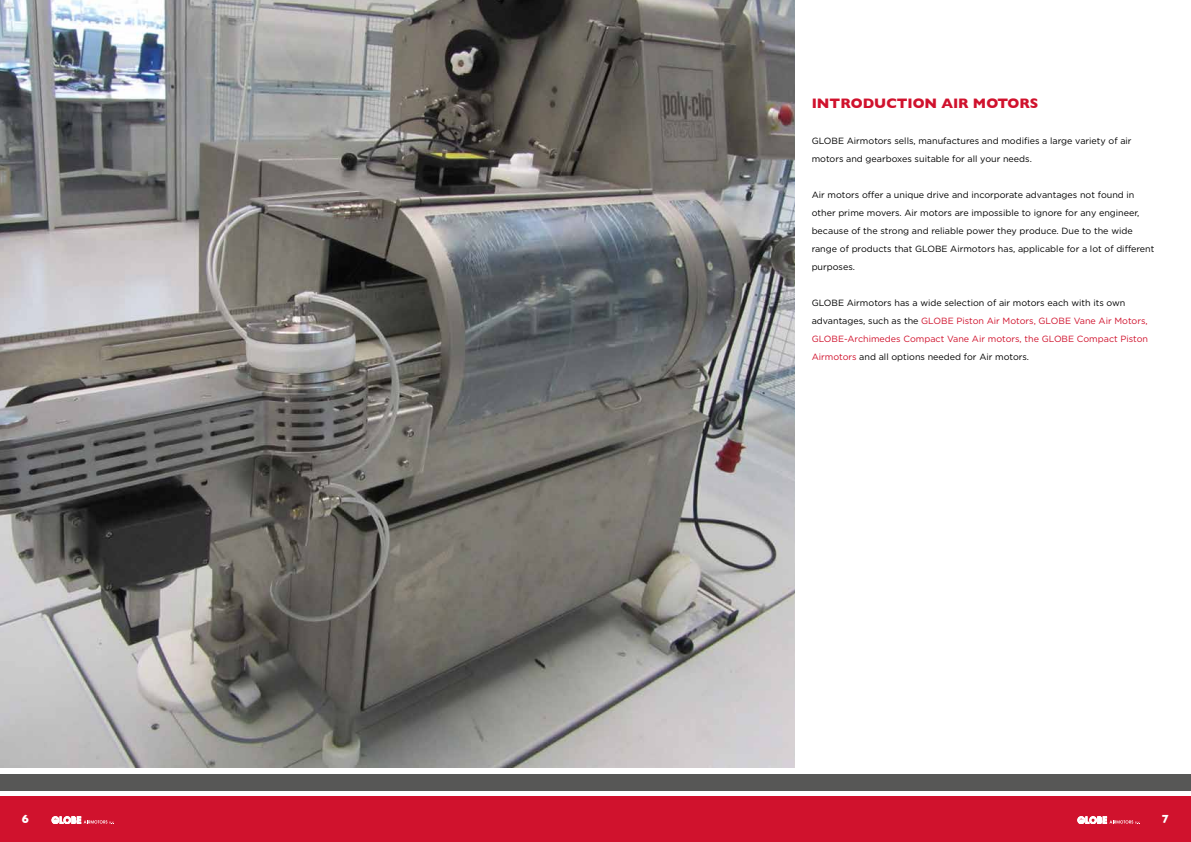
<style>
.page{position:relative;width:1191px;height:842px;background:#fff}
.page>*{position:absolute;margin:0;border:0;box-sizing:border-box;transform-origin:0 0}
.t1{font:700 14px "Gill Sans";color:#d0122d}
.t2{font:700 12px "Gill Sans";color:#fff}
.t3{font:9px/18px "Gotham";color:#000}
.s1{color:#d0122d}
</style>
<div class="page">
<div style="left:0;top:796px;width:1191px;height:46px;background:#d0122d"></div>
<div style="left:0;top:774px;width:1191px;height:16px;background:#575756"></div>
<svg style="left:52px;top:816px;width:62px;height:8px"></svg>
<svg style="left:1077px;top:816px;width:63px;height:8px"></svg>
<img style="left:0;top:0;width:794px;height:767px">
<h1 class="t1" style="left:811px;top:92px;width:228px">INTRODUCTION AIR MOTORS</h1>
<p class="t3" style="left:811px;top:132px;width:321px">GLOBE Airmotors sells, manufactures and modifies a large variety of air motors and gearboxes suitable for all your needs.</p>
<p class="t3" style="left:811px;top:186px;width:344px">Air motors offer a unique drive and incorporate advantages not found in other prime movers. Air motors are impossible to ignore for any engineer, because of the strong and reliable power they produce. Due to the wide range of products that GLOBE Airmotors has, applicable for a lot of different purposes.</p>
<p class="t3" style="left:811px;top:294px;width:338px">GLOBE Airmotors has a wide selection of air motors each with its own advantages, such as the <span class="s1">GLOBE Piston Air Motors, GLOBE Vane Air Motors, GLOBE-Archimedes Compact Vane Air motors, the GLOBE Compact Piston Airmotors</span> and all options needed for Air motors.</p>
<h2 class="t2" style="left:22px;top:809px;width:9px">6</h2>
<h2 class="t2" style="left:1161px;top:809px;width:9px">7</h2>
</div>
